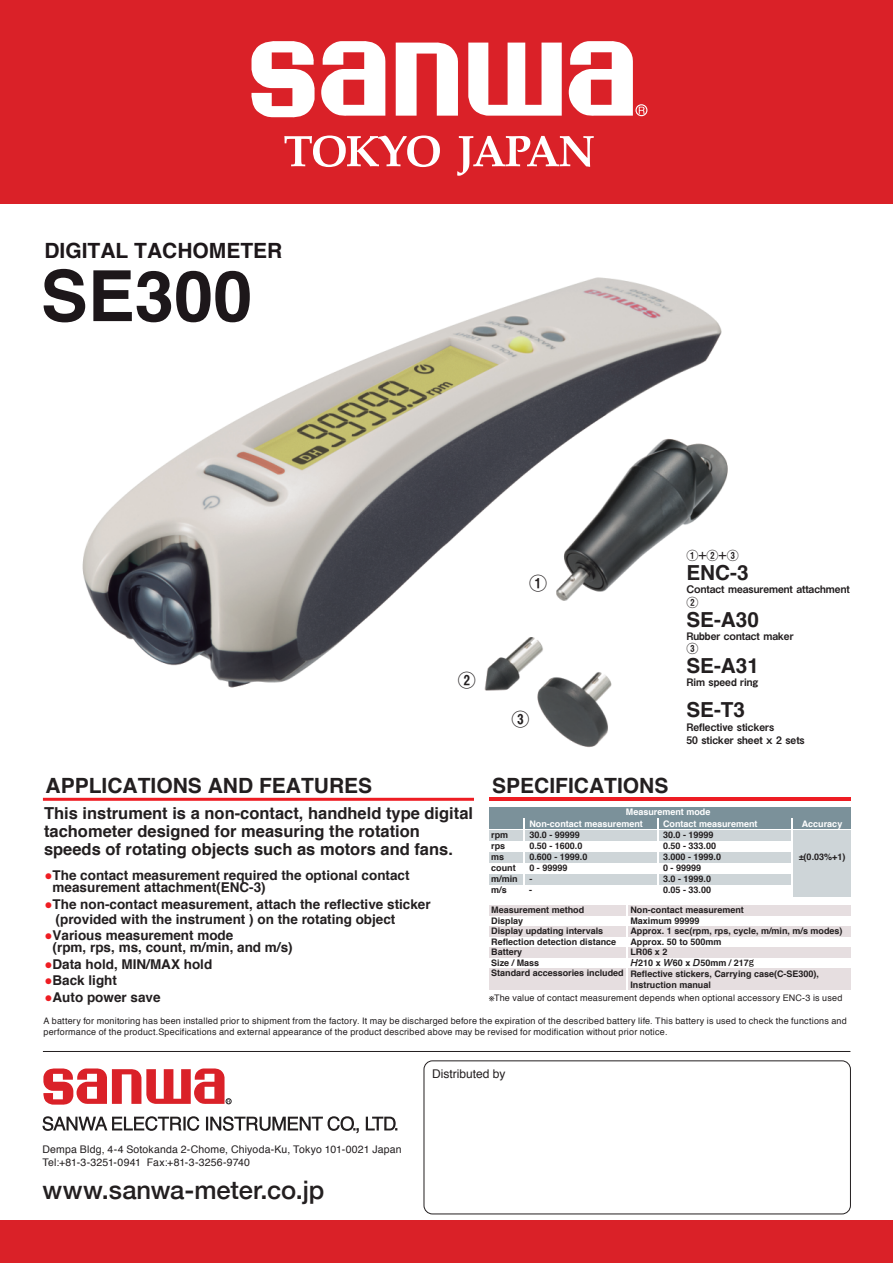
<style>
.page{position:relative;width:893px;height:1263px;background:#fff}
.page>*{position:absolute;margin:0;border:0;box-sizing:border-box;transform-origin:0 0}
.t1{font:700 70.5px "Helvetica";color:#1d171a}
.t2{font:500 25.5px "Helvetica Neue";color:#231f20}
.t3{font:700 21px "Helvetica";color:#231f20}
.t4{font:700 21px "Helvetica";color:#1d171a}
.t5{font:700 20.7px "Helvetica";color:#231f20}
.t6{font:18px "Midashi Go Pro MB31";color:#231f20}
.t7{font:700 16.5px/18.3px "Helvetica";color:#231f20}
.t8{font:700 13.5px/12px "Helvetica";color:#231f20}
.t9{font:12px "Helvetica";color:#231f20}
.t10{font:12px "Midashi Go Pro MB31";color:#231f20}
.t11{font:10.5px/12.6px "Helvetica";letter-spacing:.015em;color:#231f20}
.t12{font:10.35px/13.2px "Midashi Go Pro MB31";color:#231f20}
.t13{font:700 9px/11.1px "Helvetica";color:#231f20}
.t14{font:9px/10.8px "Helvetica";letter-spacing:.02em;color:#231f20}
.t15{font:700 9px "Helvetica";color:#fff}
.s1{color:#ee1d23}
.s2{font-family:"Hira Kaku Pro N W6";font-weight:400;font-size:8.85px}
.s3{font-family:"Hira Kaku Pro N W6";font-weight:400}
</style>
<div class="page">
<img style="left:82px;top:277px;width:646px;height:471px">
<svg style="left:43px;top:1068px;width:188px;height:37px"></svg>
<div style="left:424px;top:1060px;width:427px;height:154px;border:1px solid #231f20;border-radius:9px"></div>
<div style="left:0;top:0;width:893px;height:204px;background:#da2128"></div>
<div style="left:0;top:1220px;width:893px;height:43px;background:#da2128"></div>
<svg style="left:251px;top:41px;width:64px;height:77px"></svg>
<svg style="left:321px;top:41px;width:64px;height:75px"></svg>
<svg style="left:396px;top:42px;width:62px;height:74px"></svg>
<svg style="left:468px;top:43px;width:94px;height:73px"></svg>
<svg style="left:569px;top:41px;width:78px;height:76px"></svg>
<svg style="left:284px;top:136px;width:156px;height:31px"></svg>
<svg style="left:457px;top:136px;width:137px;height:40px"></svg>
<svg style="left:43px;top:1116px;width:354px;height:17px"></svg>
<hr style="left:43px;top:1051px;width:807px;height:1px;background:#231f20">
<hr style="left:43px;top:798px;width:431px;height:3px;background:#ee1d23">
<div style="left:489px;top:905px;width:137px;height:11px;background:#e6dee0"></div>
<div style="left:489px;top:926px;width:137px;height:11px;background:#e6dee0"></div>
<div style="left:489px;top:947px;width:137px;height:11px;background:#e6dee0"></div>
<div style="left:489px;top:968px;width:137px;height:11px;background:#e6dee0"></div>
<div style="left:628px;top:905px;width:223px;height:11px;background:#e6dee0"></div>
<div style="left:628px;top:926px;width:223px;height:11px;background:#e6dee0"></div>
<div style="left:628px;top:947px;width:223px;height:11px;background:#e6dee0"></div>
<div style="left:628px;top:968px;width:223px;height:11px;background:#e6dee0"></div>
<div style="left:489px;top:979px;width:137px;height:10px;background:#e6dee0"></div>
<div style="left:628px;top:979px;width:223px;height:10px;background:#e6dee0"></div>
<div style="left:489px;top:818px;width:33px;height:11px;background:#7b919a"></div>
<div style="left:489px;top:807px;width:362px;height:10px;background:#7b919a"></div>
<div style="left:525px;top:818px;width:131px;height:11px;background:#7b919a"></div>
<div style="left:489px;top:874px;width:33px;height:11px;background:#ced5d8"></div>
<div style="left:525px;top:874px;width:131px;height:11px;background:#ced5d8"></div>
<div style="left:659px;top:874px;width:132px;height:11px;background:#ced5d8"></div>
<div style="left:659px;top:818px;width:132px;height:11px;background:#7b919a"></div>
<div style="left:489px;top:852px;width:33px;height:11px;background:#ced5d8"></div>
<div style="left:525px;top:852px;width:131px;height:11px;background:#ced5d8"></div>
<div style="left:659px;top:852px;width:132px;height:11px;background:#ced5d8"></div>
<div style="left:489px;top:830px;width:33px;height:11px;background:#ced5d8"></div>
<div style="left:525px;top:830px;width:131px;height:11px;background:#ced5d8"></div>
<div style="left:659px;top:830px;width:132px;height:11px;background:#ced5d8"></div>
<hr style="left:490px;top:798px;width:361px;height:3px;background:#ee1d23">
<div style="left:793px;top:830px;width:58px;height:67px;background:#ced5d8"></div>
<div style="left:793px;top:818px;width:58px;height:11px;background:#7b919a"></div>
<h3 class="t4" style="left:44px;top:233px;width:239px">DIGITAL TACHOMETER</h3>
<h1 class="t1" style="left:41px;top:239px;width:213px">SE300</h1>
<h3 class="t6" style="left:458px;top:665px;width:19px">②</h3>
<h3 class="t3" style="left:46px;top:769px;width:328px">APPLICATIONS AND FEATURES</h3>
<h3 class="t7" style="left:44px;top:804px;width:431px">This instrument is a non-contact, handheld type digital tachometer designed for measuring the rotation speeds of rotating objects such as motors and fans.</h3>
<h3 class="t8" style="left:53px;top:869px;width:358px;text-indent:-8px"><span class="s1">●</span>The contact measurement required the optional contact measurement attachment(ENC-3)</h3>
<h3 class="t8" style="left:56px;top:896px;width:377px;line-height:15px;text-indent:-11px"><span class="s1">●</span>The non-contact measurement, attach the reflective sticker (provided with the instrument ) on the rotating object</h3>
<h3 class="t8" style="left:53px;top:929px;width:242px;text-indent:-8px"><span class="s1">●</span>Various measurement mode<br>(rpm, rps, ms, count, m/min, and m/s)</h3>
<h3 class="t8" style="left:44px;top:958px;width:169px"><span class="s1">●</span>Data hold, MIN/MAX hold</h3>
<h3 class="t8" style="left:44px;top:974px;width:74px"><span class="s1">●</span>Back light</h3>
<h3 class="t8" style="left:44px;top:991px;width:118px"><span class="s1">●</span>Auto power save</h3>
<h3 class="t6" style="left:529px;top:568px;width:19px">①</h3>
<h3 class="t6" style="left:511px;top:705px;width:19px">③</h3>
<h3 class="t10" style="left:686px;top:546px;width:54px">①+②+③</h3>
<h3 class="t5" style="left:686px;top:556px;width:64px">ENC-3</h3>
<p class="t12" style="left:686px;top:581px;width:165px">Contact measurement attachment</p>
<h3 class="t10" style="left:686px;top:592px;width:13px">②</h3>
<h3 class="t5" style="left:686px;top:602px;width:74px">SE-A30</h3>
<p class="t12" style="left:686px;top:628px;width:109px">Rubber contact maker</p>
<h3 class="t10" style="left:686px;top:639px;width:13px">③</h3>
<h3 class="t5" style="left:686px;top:649px;width:74px">SE-A31</h3>
<p class="t12" style="left:686px;top:675px;width:73px">Rim speed ring</p>
<h3 class="t5" style="left:686px;top:693px;width:60px">SE-T3</h3>
<p class="t12" style="left:686px;top:719px;width:120px">Reflective stickers<br>50 sticker sheet x 2 sets</p>
<h3 class="t3" style="left:492px;top:769px;width:178px">SPECIFICATIONS</h3>
<p class="t13" style="left:491px;top:829px;width:28px">rpm rps ms count m/min m/s</p>
<p class="t15" style="left:626px;top:805px;width:86px">Measurement mode</p>
<p class="t15" style="left:663px;top:816px;width:96px">Contact measurement</p>
<p class="t13" style="left:663px;top:829px;width:60px">30.0 - 19999<br>0.50 - 333.00<br>3.000 - 1999.0<br>0 - 99999<br>3.0 - 1999.0<br>0.05 - 33.00</p>
<p class="t15" style="left:529px;top:816px;width:115px">Non-contact measurement</p>
<p class="t13" style="left:529px;top:829px;width:60px">30.0 - 99999<br>0.50 - 1600.0<br>0.600 - 1999.0<br>0 - 99999<br>-<br>-</p>
<p class="t15" style="left:802px;top:816px;width:42px">Accuracy</p>
<p class="t13" style="left:799px;top:851px;width:48px">±(0.03%+1)</p>
<p class="t13" style="left:491px;top:905px;width:134px;line-height:10.5px">Measurement method<br>Display<br>Display updating intervals<br>Reflection detection distance<br>Battery<br>Size / Mass<br>Standard accessories included</p>
<p class="t13" style="left:630px;top:905px;width:214px;line-height:10.6px">Non-contact measurement<br>Maximum 99999<br>Approx. 1 sec(rpm, rps, cycle, m/min, m/s modes)<br>Approx. 50 to 500mm<br>LR06 x 2<br><span class="s2">H</span>210 x <span class="s3">W</span>60 x <span class="s3">D</span>50mm / 217<sup>g<br></sup>Reflective stickers, Carrying case(C-SE300),<br>Instruction manual</p>
<p class="t14" style="left:489px;top:992px;width:355px">※The value of contact measurement depends when optional accessory ENC-3 is used</p>
<p class="t14" style="left:43px;top:1016px;width:805px">A battery for monitoring has been installed prior to shipment from the factory. It may be discharged before the expiration of the described battery life. This battery is used to check the functions and performance of the product.Specifications and external appearance of the product described above may be revised for modification without prior notice.</p>
<p class="t11" style="left:43px;top:1143px;width:361px">Dempa Bldg, 4-4 Sotokanda 2-Chome, Chiyoda-Ku, Tokyo 101-0021 Japan<br>Tel:+81-3-3251-0941 Fax:+81-3-3256-9740</p>
<h2 class="t2" style="left:43px;top:1169px;width:283px">www.sanwa-meter.co.jp</h2>
<h3 class="t9" style="left:432px;top:1065px;width:75px">Distributed by</h3>
</div>
